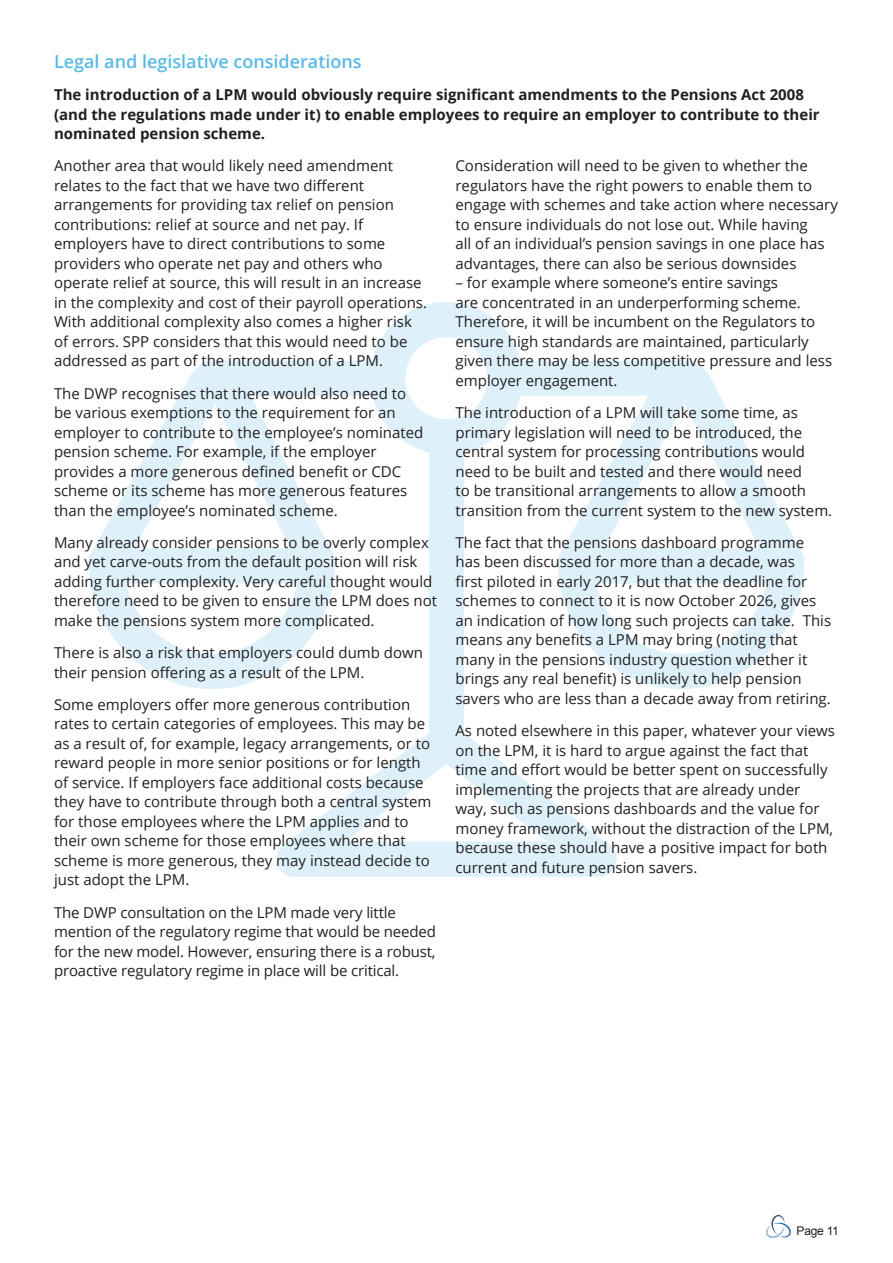
<style>
.page{position:relative;width:893px;height:1263px;background:#fff}
.page>*{position:absolute;margin:0;border:0;box-sizing:border-box;transform-origin:0 0}
.t1{font:600 18px "Open Sans";color:#5ab9e7}
.body_text{font:15px/19.5px "Open Sans";color:#231f20}
.body_text-2{font:700 15px/19.5px "Open Sans";color:#231f20}
.t2{font:12px "Arial";letter-spacing:-.02em;color:#231f20}
</style>
<div class="page">
<img style="left:766px;top:1214px;width:25px;height:24px">
<svg style="left:89px;top:302px;width:715px;height:575px"></svg>
<p class="t1" style="left:54px;top:49px;width:309px">Legal and legislative considerations</p>
<p class="body_text-2" style="left:54px;top:84px;width:767px">The introduction of a LPM would obviously require significant amendments to the Pensions Act 2008 (and the regulations made under it) to enable employees to require an employer to contribute to their nominated pension scheme.</p>
<p class="body_text" style="left:54px;top:156px;width:375px">Another area that would likely need amendment relates to the fact that we have two different arrangements for providing tax relief on pension contributions: relief at source and net pay. If employers have to direct contributions to some providers who operate net pay and others who operate relief at source, this will result in an increase in the complexity and cost of their payroll operations.<br>With additional complexity also comes a higher risk of errors. SPP considers that this would need to be addressed as part of the introduction of a LPM.</p>
<p class="body_text" style="left:54px;top:383px;width:371px">The DWP recognises that there would also need to be various exemptions to the requirement for an employer to contribute to the employee’s nominated pension scheme. For example, if the employer provides a more generous defined benefit or CDC scheme or its scheme has more generous features than the employee’s nominated scheme.</p>
<p class="body_text" style="left:54px;top:532px;width:385px">Many already consider pensions to be overly complex and yet carve-outs from the default position will risk adding further complexity. Very careful thought would therefore need to be given to ensure the LPM does not make the pensions system more complicated.</p>
<p class="body_text" style="left:54px;top:642px;width:371px">There is also a risk that employers could dumb down their pension offering as a result of the LPM.</p>
<p class="body_text" style="left:54px;top:694px;width:379px">Some employers offer more generous contribution rates to certain categories of employees. This may be as a result of, for example, legacy arrangements, or to reward people in more senior positions or for length of service. If employers face additional costs because they have to contribute through both a central system for those employees where the LPM applies and to their own scheme for those employees where that scheme is more generous, they may instead decide to just adopt the LPM.</p>
<p class="body_text" style="left:54px;top:902px;width:383px">The DWP consultation on the LPM made very little mention of the regulatory regime that would be needed for the new model. However, ensuring there is a robust, proactive regulatory regime in place will be critical.</p>
<p class="body_text" style="left:455px;top:156px;width:384px">Consideration will need to be given to whether the regulators have the right powers to enable them to engage with schemes and take action where necessary to ensure individuals do not lose out. While having<br>all of an individual’s pension savings in one place has advantages, there can also be serious downsides</p>
<p class="body_text" style="left:455px;top:273px;width:378px">– for example where someone’s entire savings<br>are concentrated in an underperforming scheme.<br>Therefore, it will be incumbent on the Regulators to ensure high standards are maintained, particularly given there may be less competitive pressure and less employer engagement.</p>
<p class="body_text" style="left:455px;top:402px;width:378px">The introduction of a LPM will take some time, as primary legislation will need to be introduced, the central system for processing contributions would need to be built and tested and there would need<br>to be transitional arrangements to allow a smooth transition from the current system to the new system.</p>
<p class="body_text" style="left:455px;top:532px;width:377px">The fact that the pensions dashboard programme has been discussed for more than a decade, was<br>first piloted in early 2017, but that the deadline for schemes to connect to it is now October 2026, gives an indication of how long such projects can take. This means any benefits a LPM may bring (noting that many in the pensions industry question whether it brings any real benefit) is unlikely to help pension savers who are less than a decade away from retiring.</p>
<p class="body_text" style="left:455px;top:720px;width:381px">As noted elsewhere in this paper, whatever your views on the LPM, it is hard to argue against the fact that time and effort would be better spent on successfully implementing the projects that are already under way, such as pensions dashboards and the value for money framework, without the distraction of the LPM, because these should have a positive impact for both current and future pension savers.</p>
<p class="t2" style="left:797px;top:1222px;width:44px">Page 11</p>
</div>
